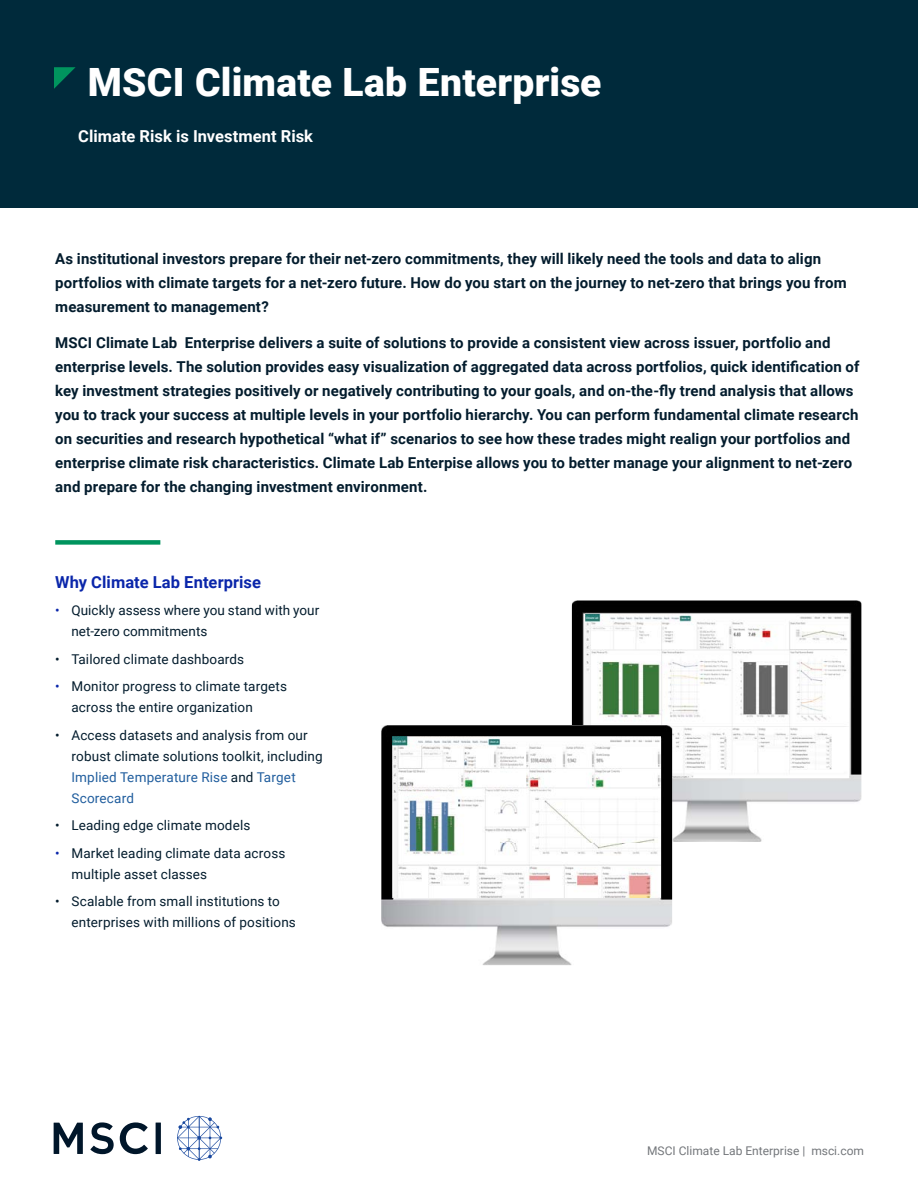
<style>
.page{position:relative;width:918px;height:1188px;background:#fff}
.page>*{position:absolute;margin:0;border:0;box-sizing:border-box;transform-origin:0 0}
.Headline{font:900 39px "Roboto";letter-spacing:.005em;color:#fff}
.Subhead{font:700 16.5px "Roboto";color:#fff}
.Felsorolás{font:700 16.5px "Roboto";letter-spacing:.005em;color:#0a26aa}
.Felsorolás-2{font:700 15px/24px "Roboto";letter-spacing:.01em;color:#031c2d}
.Felsorolás-3{font:13.5px/21px "Roboto";letter-spacing:.01em;color:#031c2d}
.Title_bottom_right{font:12px "Roboto";color:#74777b}
.s1{color:#0a26aa}
.s2{color:#215e9e}
</style>
<div class="page">
<div style="left:55px;top:540px;width:105px;height:5px;background:#00945e"></div>
<div style="left:0;top:0;width:918px;height:207px;background:#002a3b"></div>
<svg style="left:54px;top:67px;width:22px;height:22px"></svg>
<svg style="left:54px;top:1123px;width:29px;height:31px"></svg>
<div style="left:156px;top:1123px;width:5px;height:31px;background:#00162a"></div>
<svg style="left:120px;top:1122px;width:28px;height:32px"></svg>
<svg style="left:90px;top:1122px;width:24px;height:32px"></svg>
<svg style="left:177px;top:1116px;width:45px;height:45px"></svg>
<img style="left:572px;top:600px;width:289px;height:242px">
<img style="left:585px;top:614px;width:264px;height:164px">
<img style="left:381px;top:725px;width:291px;height:240px">
<img style="left:393px;top:737px;width:268px;height:161px">
<p class="Headline" style="left:88px;top:55px;width:515px">MSCI Climate Lab Enterprise</p>
<p class="Subhead" style="left:78px;top:124px;width:236px">Climate Risk is Investment Risk</p>
<p class="Felsorolás-2" style="left:55px;top:246px;width:793px">As institutional investors prepare for their net-zero commitments, they will likely need the tools and data to align portfolios with climate targets for a net-zero future. How do you start on the journey to net-zero that brings you from measurement to management?</p>
<p class="Felsorolás-2" style="left:55px;top:331px;width:806px">MSCI Climate Lab Enterprise delivers a suite of solutions to provide a consistent view across issuer, portfolio and enterprise levels. The solution provides easy visualization of aggregated data across portfolios, quick identification of key investment strategies positively or negatively contributing to your goals, and on-the-fly trend analysis that allows you to track your success at multiple levels in your portfolio hierarchy. You can perform fundamental climate research on securities and research hypothetical “what if” scenarios to see how these trades might realign your portfolios and enterprise climate risk characteristics. Climate Lab Enterpise allows you to better manage your alignment to net-zero and prepare for the changing investment environment.</p>
<p class="Felsorolás" style="left:55px;top:571px;width:207px">Why Climate Lab Enterprise</p>
<p class="Felsorolás-3" style="left:71px;top:600px;width:249px;text-indent:-16px"><span class="s1">•</span> Quickly assess where you stand with your net-zero commitments</p>
<p class="Felsorolás-3" style="left:55px;top:648px;width:191px">• Tailored climate dashboards</p>
<p class="Felsorolás-3" style="left:71px;top:676px;width:217px;text-indent:-16px"><span class="s1">•</span> Monitor progress to climate targets across the entire organization</p>
<p class="Felsorolás-3" style="left:71px;top:724px;width:253px;text-indent:-16px">• Access datasets and analysis from our robust climate solutions toolkit, including <span class="s2">Implied Temperature Rise</span> and <span class="s2">Target Scorecard</span></p>
<p class="Felsorolás-3" style="left:55px;top:815px;width:197px">• Leading edge climate models</p>
<p class="Felsorolás-3" style="left:71px;top:842px;width:215px;text-indent:-16px"><span class="s1">•</span> Market leading climate data across multiple asset classes</p>
<p class="Felsorolás-3" style="left:71px;top:891px;width:226px;text-indent:-16px">• Scalable from small institutions to enterprises with millions of positions</p>
<p class="Title_bottom_right" style="left:647px;top:1142px;width:218px">MSCI Climate Lab Enterprise | msci.com</p>
</div>
